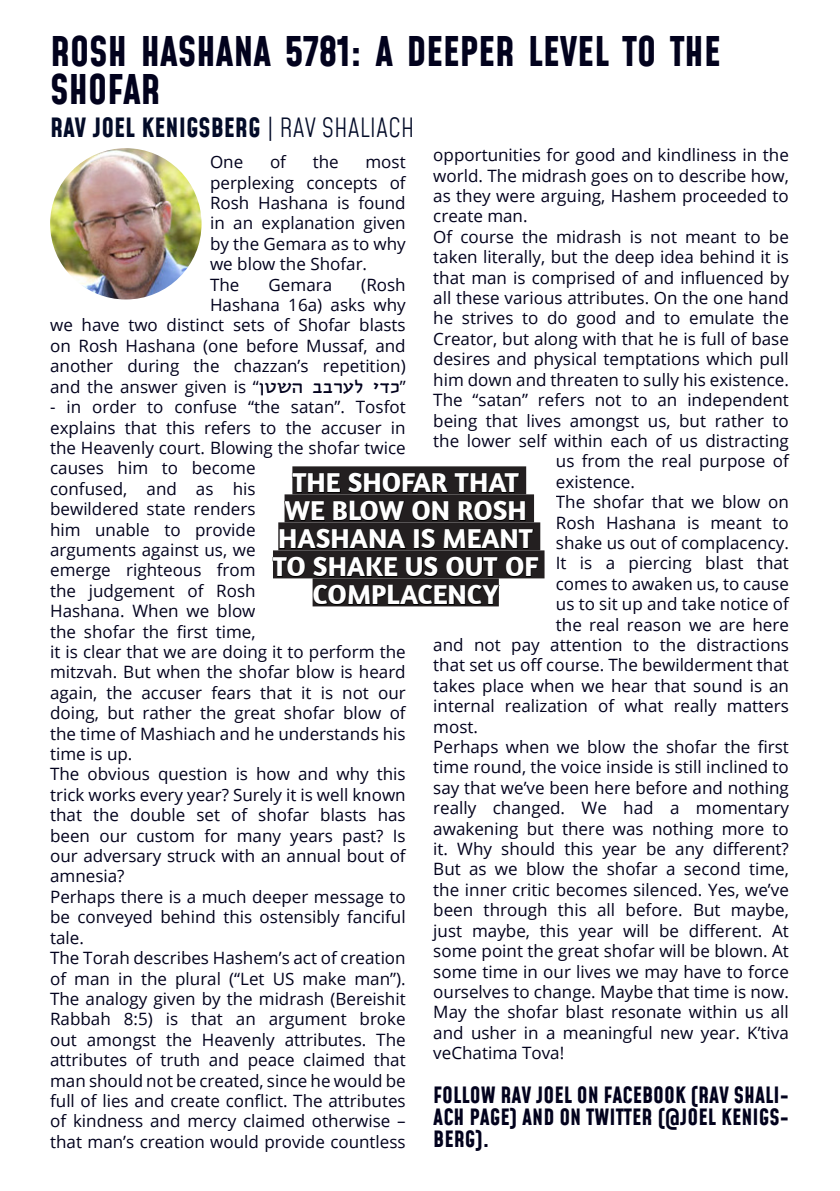
<style>
.page{position:relative;width:840px;height:1191px;background:#fff}
.page>*{position:absolute;margin:0;border:0;box-sizing:border-box;transform-origin:0 0}
.t1{font:700 40px/38px "Mohave";letter-spacing:-.01em;color:#02021d}
.t2{font:700 28px/28px "Amaranth";color:#fff;text-align:center}
.t3{font:700 26px "Mohave";color:#030b28}
.t4{font:700 22px/22px "Mohave";color:#02021d;text-align:justify}
.t5{font:17px/20.4px "Open Sans";color:#02021d;text-align:justify}
.t6{font:17px "Guttman Hatzvi";color:#02021d}
.s1{font-weight:300}
.s2{font-family:"Guttman Hatzvi"}
.s3{font-family:"Open Sans"}
</style>
<div class="page">
<img style="left:50px;top:148px;width:151px;height:151px;border-radius:76px">
<div style="left:292px;top:466px;width:234px;height:28px;background:#231f20"></div>
<div style="left:284px;top:494px;width:249px;height:28px;background:#231f20"></div>
<div style="left:278px;top:522px;width:262px;height:28px;background:#231f20"></div>
<div style="left:273px;top:550px;width:271px;height:28px;background:#231f20"></div>
<div style="left:312px;top:578px;width:186px;height:28px;background:#231f20"></div>
<svg style="left:291px;top:472px;width:50px;height:21px"></svg>
<svg style="left:348px;top:472px;width:171px;height:21px"></svg>
<svg style="left:284px;top:500px;width:41px;height:21px"></svg>
<svg style="left:333px;top:500px;width:72px;height:21px"></svg>
<svg style="left:412px;top:500px;width:37px;height:21px"></svg>
<svg style="left:458px;top:500px;width:68px;height:21px"></svg>
<svg style="left:279px;top:528px;width:127px;height:21px"></svg>
<div style="left:414px;top:529px;width:5px;height:19px;border:1px solid #000"></div>
<svg style="left:421px;top:528px;width:14px;height:21px"></svg>
<svg style="left:443px;top:529px;width:91px;height:20px"></svg>
<svg style="left:272px;top:557px;width:33px;height:20px"></svg>
<svg style="left:313px;top:557px;width:85px;height:20px"></svg>
<svg style="left:406px;top:557px;width:32px;height:20px"></svg>
<svg style="left:446px;top:557px;width:52px;height:20px"></svg>
<svg style="left:505px;top:557px;width:34px;height:20px"></svg>
<svg style="left:312px;top:584px;width:187px;height:21px"></svg>
<p class="t1" style="left:50px;top:36px;width:671px">ROSH HASHANA 5781: A DEEPER LEVEL TO THE<br>SHOFAR</p>
<p class="t3" style="left:50px;top:111px;width:365px">RAV JOEL KENIGSBERG <span class="s1">| RAV SHALIACH</span></p>
<p class="t5" style="left:433px;top:144px;width:357px">opportunities for good and kindliness in the world. The midrash goes on to describe how, as they were arguing, Hashem proceeded to create man.</p>
<p class="t5" style="left:433px;top:226px;width:357px">Of course the midrash is not meant to be</p>
<p class="t5" style="left:433px;top:246px;width:357px">taken literally, but the deep idea behind it is</p>
<p class="t5" style="left:433px;top:267px;width:357px">that man is comprised of and influenced by</p>
<p class="t5" style="left:433px;top:287px;width:357px">all these various attributes. On the one hand</p>
<p class="t5" style="left:433px;top:308px;width:357px">he strives to do good and to emulate the</p>
<p class="t5" style="left:433px;top:328px;width:357px">Creator, but along with that he is full of base</p>
<p class="t5" style="left:433px;top:348px;width:357px">desires and physical temptations which pull</p>
<p class="t5" style="left:433px;top:369px;width:357px">him down and threaten to sully his existence.</p>
<p class="t5" style="left:433px;top:389px;width:357px">The “satan” refers not to an independent</p>
<p class="t5" style="left:433px;top:410px;width:357px">being that lives amongst us, but rather to</p>
<p class="t5" style="left:433px;top:430px;width:357px">the lower self within each of us distracting</p>
<p class="t5" style="left:555px;top:450px;width:234px">us from the real purpose of</p>
<p class="t5" style="left:555px;top:471px;width:80px">existence.</p>
<p class="t5" style="left:555px;top:491px;width:234px">The shofar that we blow on</p>
<p class="t5" style="left:555px;top:512px;width:234px">Rosh Hashana is meant to</p>
<p class="t5" style="left:555px;top:532px;width:234px">shake us out of complacency.</p>
<p class="t5" style="left:555px;top:552px;width:234px">It is a piercing blast that</p>
<p class="t5" style="left:555px;top:573px;width:234px">comes to awaken us, to cause</p>
<p class="t5" style="left:555px;top:593px;width:234px">us to sit up and take notice of</p>
<p class="t5" style="left:555px;top:614px;width:234px">the real reason we are here</p>
<p class="t5" style="left:433px;top:634px;width:357px">and not pay attention to the distractions</p>
<p class="t5" style="left:433px;top:654px;width:357px">that set us off course. The bewilderment that</p>
<p class="t5" style="left:433px;top:675px;width:357px">takes place when we hear that sound is an</p>
<p class="t5" style="left:433px;top:695px;width:357px">internal realization of what really matters</p>
<p class="t5" style="left:433px;top:716px;width:46px">most.</p>
<p class="t5" style="left:433px;top:736px;width:357px">Perhaps when we blow the shofar the first time round, the voice inside is still inclined to say that we’ve been here before and nothing really changed. We had a momentary awakening but there was nothing more to it. Why should this year be any different?<br>But as we blow the shofar a second time, the inner critic becomes silenced. Yes, we’ve been through this all before. But maybe, just maybe, this year will be different. At some point the great shofar will be blown. At some time in our lives we may have to force ourselves to change. Maybe that time is now.</p>
<p class="t5" style="left:433px;top:1001px;width:357px">May the shofar blast resonate within us all and usher in a meaningful new year. K’tiva veChatima Tova!</p>
<p class="t4" style="left:433px;top:1085px;width:357px">FOLLOW RAV JOEL ON FACEBOOK (RAV SHALI-ACH PAGE) AND ON TWITTER (@JOEL KENIGS-BERG).</p>
<p class="t5" style="left:210px;top:151px;width:35px">One</p>
<p class="t5" style="left:270px;top:151px;width:18px">of</p>
<p class="t5" style="left:312px;top:151px;width:27px">the</p>
<p class="t5" style="left:210px;top:151px;width:197px;text-indent:155px">most perplexing concepts of Rosh Hashana is found in an explanation given by the Gemara as to why we blow the Shofar.</p>
<p class="t5" style="left:210px;top:274px;width:31px">The</p>
<p class="t5" style="left:268px;top:274px;width:65px">Gemara</p>
<p class="t5" style="left:361px;top:274px;width:46px">(Rosh</p>
<p class="t5" style="left:210px;top:294px;width:197px">Hashana 16a) asks why</p>
<p class="t5" style="left:50px;top:315px;width:357px">we have two distinct sets of Shofar blasts</p>
<p class="t5" style="left:50px;top:335px;width:357px">on Rosh Hashana (one before Mussaf, and</p>
<p class="t5" style="left:50px;top:355px;width:357px">another during the chazzan’s repetition)</p>
<p class="t5" style="left:50px;top:376px;width:254px">and the answer given is “ <span class="s2">טן שה</span></p>
<p class="t6" style="left:312px;top:377px;width:53px">ב ב ער ל</p>
<p class="t6" style="left:373px;top:377px;width:34px">די כ <span class="s3">“</span></p>
<p class="t5" style="left:50px;top:396px;width:357px;text-align:left">- in order to confuse “the satan”. Tosfot explains that this refers to the accuser in the Heavenly court. Blowing the shofar twice causes him to become<br>confused, and as his<br>bewildered state renders<br>him unable to provide<br>arguments against us, we<br>emerge righteous from<br>the judgement of Rosh<br>Hashana. When we blow<br>the shofar the first time,<br>it is clear that we are doing it to perform the mitzvah. But when the shofar blow is heard again, the accuser fears that it is not our doing, but rather the great shofar blow of the time of Mashiach and he understands his time is up.</p>
<p class="t5" style="left:50px;top:763px;width:357px">The obvious question is how and why this trick works every year? Surely it is well known that the double set of shofar blasts has been our custom for many years past? Is our adversary struck with an annual bout of amnesia?</p>
<p class="t5" style="left:50px;top:886px;width:357px">Perhaps there is a much deeper message to be conveyed behind this ostensibly fanciful tale.</p>
<p class="t5" style="left:50px;top:947px;width:357px">The Torah describes Hashem’s act of creation of man in the plural (“Let US make man”).<br>The analogy given by the midrash (Bereishit Rabbah 8:5) is that an argument broke out amongst the Heavenly attributes. The attributes of truth and peace claimed that man should not be created, since he would be full of lies and create conflict. The attributes of kindness and mercy claimed otherwise – that man’s creation would provide countless</p>
<p class="t2" style="left:273px;top:468px;width:267px">THE SHOFAR THAT<br>WE BLOW ON ROSH<br>HASHANA IS MEANT<br>TO SHAKE US OUT OF<br>COMPLACENCY</p>
</div>
